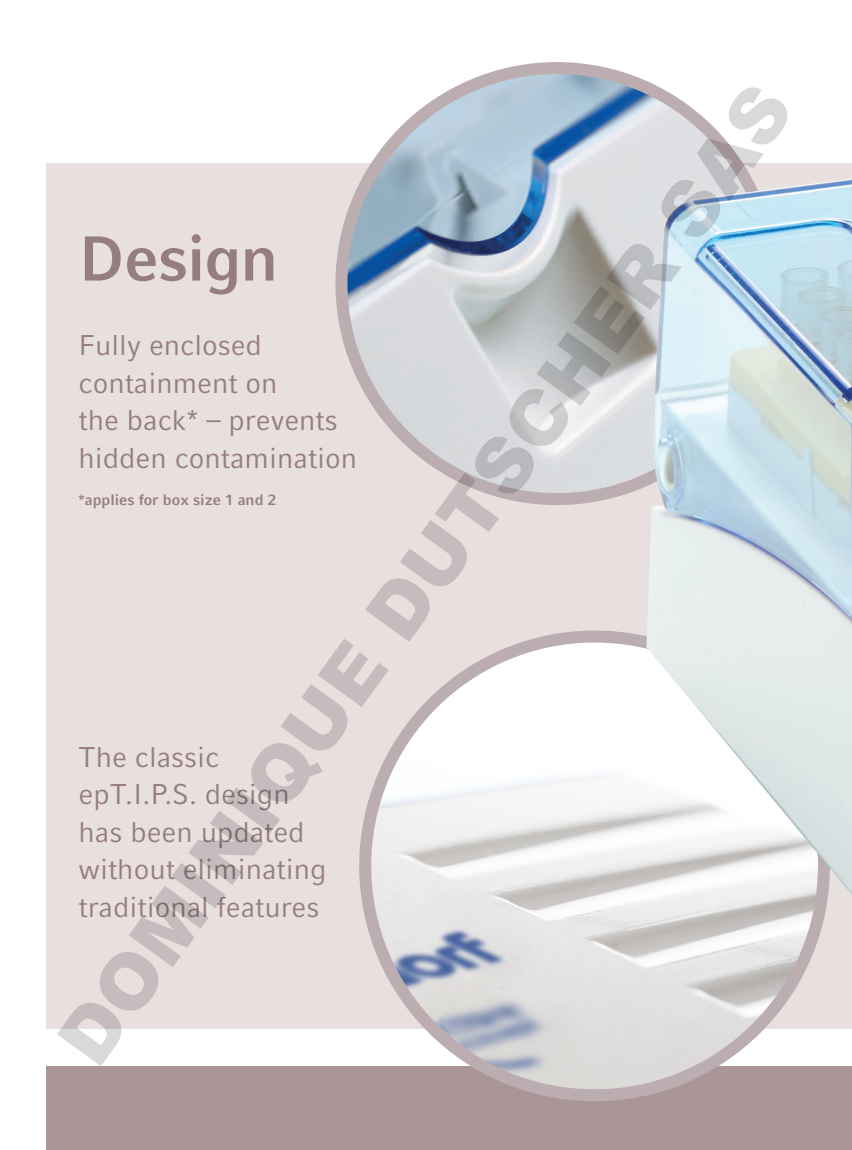
<style>
.page{position:relative;width:852px;height:1150px;background:#fff}
.page>*{position:absolute;margin:0;border:0;box-sizing:border-box;transform-origin:0 0}
.t1{font:900 76.2px "Arial";color:rgb(0 0 0/.15)}
.t2{font:700 63px "Compatil Factfor Eppendorf";letter-spacing:-.02em;color:#967d81}
.t3{font:28.5px/37.5px "Compatil Factfor Eppendorf";color:#967d81}
.t4{font:700 15px "Compatil Factfor Eppendorf";color:#967d81}
</style>
<div class="page">
<div style="left:47px;top:164px;width:805px;height:865px;background:#e8dfdf"></div>
<img style="left:341px;top:68px;width:431px;height:431px;border-radius:215px">
<div style="left:335px;top:62px;width:443px;height:443px;border:12px solid #bcadb1;border-radius:50%"></div>
<div style="left:47px;top:1066px;width:805px;height:84px;background:#aa9699"></div>
<img style="left:365px;top:636px;width:459px;height:459px;border-radius:229px">
<img style="left:646px;top:176px;width:206px;height:732px">
<h1 class="t1" style="left:31px;top:1022px;width:1190px;rotate:-54deg">DOMINIQUE DUTSCHER SAS</h1>
<h2 class="t2" style="left:79px;top:221px;width:201px">Design</h2>
<p class="t3" style="left:79px;top:327px;width:280px">Fully enclosed containment on<br>the back* – prevents hidden contamination</p>
<p class="t4" style="left:79px;top:491px;width:199px">*applies for box size 1 and 2</p>
<p class="t3" style="left:79px;top:738px;width:249px">The classic epT.I.P.S. design has been updated without eliminating traditional features</p>
</div>
